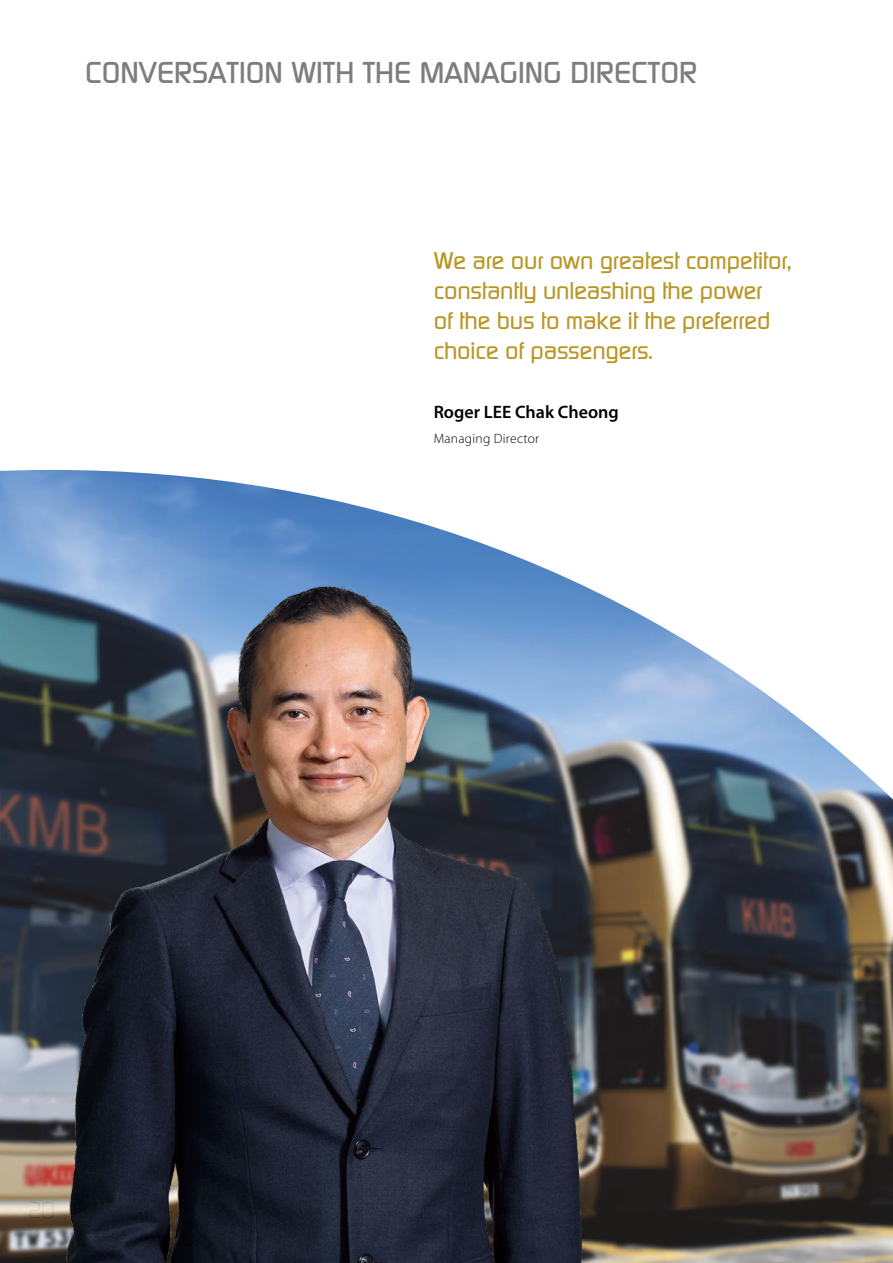
<style>
.page{position:relative;width:893px;height:1263px;background:#fff}
.page>*{position:absolute;margin:0;border:0;box-sizing:border-box;transform-origin:0 0}
.t1{font:500 30px "Continuum";color:#7d7d7d}
.t2{font:500 24px/30px "Continuum";letter-spacing:-.01em;color:#b89727}
.t3{font:600 18px "Myriad Pro";color:#000}
.t4{font:300 13.5px "Myriad Pro";letter-spacing:.02em;color:#000}
</style>
<div class="page">
<img style="left:0;top:470px;width:893px;height:793px">
<img style="left:53px;top:551px;width:539px;height:712px">
<p class="t1" style="left:85px;top:53px;width:614px">Conversation with the Managing Director</p>
<p class="t2" style="left:434px;top:245px;width:359px">We are our own greatest competitor, constantly unleashing the power<br>of the bus to make it the preferred choice of passengers.</p>
<p class="t3" style="left:434px;top:402px;width:187px">Roger LEE Chak Cheong</p>
<p class="t4" style="left:434px;top:431px;width:107px">Managing Director</p>
</div>
